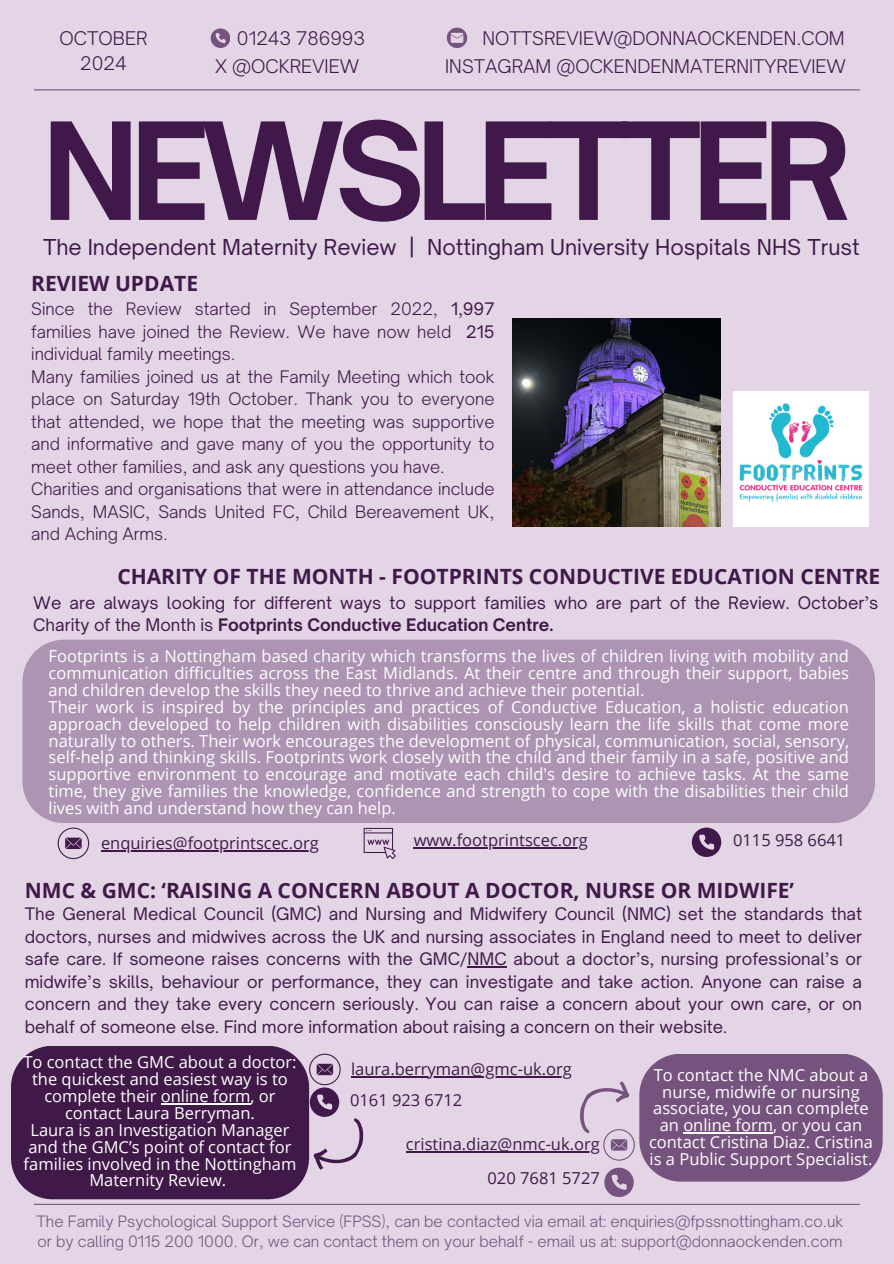
<style>
.page{position:relative;width:894px;height:1264px;background:#fff}
.page>*{position:absolute;margin:0;border:0;box-sizing:border-box;transform-origin:0 0}
.t1{font:700 129px "Open Sauce One";letter-spacing:-.07em;color:#40194a}
.t2{font:21px "Open Sauce One";color:#40194a}
.t3{font:700 21px "Open Sans";color:#40194a}
.t4{font:700 21px "Open Sans";color:#401948}
.t5{font:300 18px/24.8px "Open Sauce One";color:#40194a;text-align:center}
.t6{font:16.5px/16.8px "Open Sans";color:#fff;text-align:center}
.t7{font:16.5px/22.5px "Open Sauce One";color:#401948;text-align:justify}
.t8{font:300 16.5px/22.5px "Open Sauce One";color:#401948}
.t9{font:16.5px/22.5px "Open Sauce One";color:#40194a}
.t10{font:16.5px "Open Sans";color:#401948}
.t11{font:300 15px/20.2px "Open Sauce One";color:#76537e}
.s1{font-weight:400}
.s2{font-weight:400;color:#40194a}
.s3{font-weight:700;color:#401948}
</style>
<div class="page">
<div style="left:0;top:0;width:893px;height:1263px;background:#e3d5e6"></div>
<hr style="left:34px;top:89px;width:825px;height:1px;background:#76537e">
<svg style="left:211px;top:28px;width:19px;height:20px"></svg>
<svg style="left:446px;top:28px;width:21px;height:20px"></svg>
<hr style="left:34px;top:1203px;width:825px;height:1px;background:#76537e">
<div style="left:22px;top:639px;width:852px;height:184px;background:#ac94b2"></div>
<svg style="left:58px;top:827px;width:31px;height:32px"></svg>
<hr style="left:101px;top:850px;width:218px;height:1px;background:#401948">
<svg style="left:363px;top:827px;width:33px;height:32px"></svg>
<hr style="left:413px;top:847px;width:175px;height:1px;background:#401948">
<svg style="left:691px;top:827px;width:30px;height:29px"></svg>
<hr style="left:351px;top:1076px;width:220px;height:1px;background:#401948">
<div style="left:11px;top:1046px;width:298px;height:153px;background:#401948"></div>
<hr style="left:161px;top:1103px;width:89px;height:1px;background:#fff">
<svg style="left:309px;top:1053px;width:62px;height:117px"></svg>
<hr style="left:406px;top:1151px;width:193px;height:1px;background:#401948">
<svg style="left:571px;top:1054px;width:311px;height:142px"></svg>
<img style="left:512px;top:318px;width:208px;height:208px">
<img style="left:733px;top:391px;width:135px;height:135px">
<hr style="left:467px;top:966px;width:39px;height:1px;background:#401948">
<h2 class="t5" style="left:60px;top:26px;width:89px">OCTOBER<br>2024</h2>
<h2 class="t5" style="left:237px;top:26px;width:130px">01243 786993</h2>
<p class="t5" style="left:482px;top:26px;width:364px">NOTTSREVIEW@DONNAOCKENDEN.COM</p>
<h5 class="t5" style="left:215px;top:54px;width:145px">X @OCKREVIEW</h5>
<h5 class="t5" style="left:445px;top:54px;width:402px">INSTAGRAM @OCKENDENMATERNITYREVIEW</h5>
<p class="t1" style="left:42px;top:91px;width:811px">NEWSLETTER</p>
<h5 class="t2" style="left:43px;top:234px;width:817px">The Independent Maternity Review | Nottingham University Hospitals NHS Trust</h5>
<p class="t3" style="left:31px;top:268px;width:168px">REVIEW UPDATE</p>
<h5 class="t8" style="left:31px;top:297px;width:464px">Since the Review started in September 2022, <span class="s1">1,997 </span>families have joined the Review. We have now held <span class="s2">215 </span>individual family meetings.<br>Many families joined us at the Family Meeting which took place on Saturday 19th October. Thank you to everyone that attended, we hope that the meeting was supportive and informative and gave many of you the opportunity to meet other families, and ask any questions you have.<br>Charities and organisations that were in attendance include Sands, MASIC, Sands United FC, Child Bereavement UK, and Aching Arms.</h5>
<p class="t3" style="left:117px;top:562px;width:764px">CHARITY OF THE MONTH - FOOTPRINTS CONDUCTIVE EDUCATION CENTRE</p>
<h5 class="t9" style="left:33px;top:591px;width:846px">We are always looking for different ways to support families who are part of the Review. October’s<br>Charity of the Month is <span class="s3">Footprints Conductive Education Centre.</span></h5>
<h5 class="t6" style="left:49px;top:647px;width:801px;text-align:left">Footprints is a Nottingham based charity which transforms the lives of children living with mobility and communication difficulties across the East Midlands. At their centre and through their support, babies and children develop the skills they need to thrive and achieve their potential.<br>Their work is inspired by the principles and practices of Conductive Education, a holistic education approach developed to help children with disabilities consciously learn the life skills that come more naturally to others. Their work encourages the development of physical, communication, social, sensory, self-help and thinking skills. Footprints work closely with the child and their family in a safe, positive and supportive environment to encourage and motivate each child's desire to achieve tasks. At the same time, they give families the knowledge, confidence and strength to cope with the disabilities their child lives with and understand how they can help.</h5>
<p class="t10" style="left:101px;top:831px;width:219px">enquiries@footprintscec.org</p>
<h4 class="t10" style="left:413px;top:828px;width:176px">www.footprintscec.org</h4>
<h4 class="t10" style="left:732px;top:828px;width:114px">0115 958 6641</h4>
<h5 class="t4" style="left:25px;top:875px;width:770px">NMC &amp; GMC: ‘RAISING A CONCERN ABOUT A DOCTOR, NURSE OR MIDWIFE’</h5>
<p class="t7" style="left:25px;top:902px;width:838px">The General Medical Council (GMC) and Nursing and Midwifery Council (NMC) set the standards that doctors, nurses and midwives across the UK and nursing associates in England need to meet to deliver safe care. If someone raises concerns with the GMC/NMC about a doctor’s, nursing professional’s or midwife’s skills, behaviour or performance, they can investigate and take action. Anyone can raise a concern and they take every concern seriously. You can raise a concern about your own care, or on behalf of someone else. Find more information about raising a concern on their website.</p>
<h1 class="t6" style="left:23px;top:1053px;width:275px">To contact the GMC about a doctor: the quickest and easiest way is to complete their online form, or contact Laura Berryman.<br>Laura is an Investigation Manager and the GMC’s point of contact for families involved in the Nottingham<br>Maternity Review.</h1>
<h4 class="t10" style="left:351px;top:1057px;width:222px">laura.berryman@gmc-uk.org</h4>
<p class="t10" style="left:350px;top:1088px;width:114px">0161 923 6712</p>
<h2 class="t10" style="left:406px;top:1132px;width:195px">cristina.diaz@nmc-uk.org</h2>
<p class="t10" style="left:487px;top:1166px;width:114px">020 7681 5727</p>
<h3 class="t6" style="left:648px;top:1065px;width:225px">To contact the NMC about a nurse, midwife or nursing associate, you can complete an online form, or you can contact Cristina Diaz. Cristina is a Public Support Specialist.</h3>
<h4 class="t11" style="left:36px;top:1211px;width:808px">The Family Psychological Support Service (FPSS), can be contacted via email at: enquiries@fpssnottingham.co.uk or by calling 0115 200 1000. Or, we can contact them on your behalf - email us at: support@donnaockenden.com</h4>
</div>
